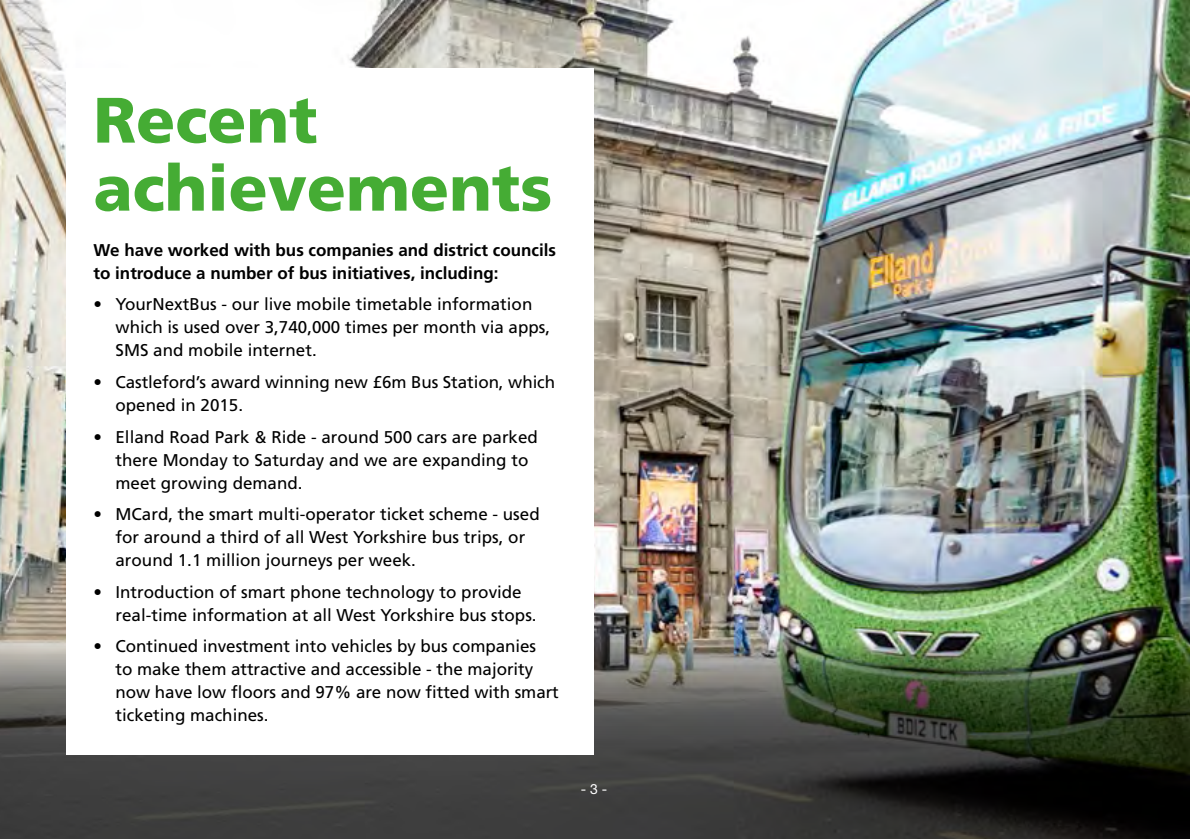
<style>
.page{position:relative;width:1190px;height:839px;background:#fff}
.page>*{position:absolute;margin:0;border:0;box-sizing:border-box;transform-origin:0 0}
.t1{font:900 64px/68px "Frutiger";color:#45ac34}
.t2{font:17px/23px "Frutiger";color:#000}
.t3{font:700 17px/23px "Frutiger";color:#000}
.t4{font:14px "Helvetica Neue LT";color:#fff}
</style>
<div class="page">
<img style="left:0;top:0;width:1189px;height:641px">
<svg style="left:0;top:641px;width:1190px;height:197px;background:#3e423a"></svg>
<div style="left:67px;top:68px;width:527px;height:686px;background:#fff"></div>
<h1 class="t1" style="left:93px;top:85px;width:460px">Recent achievements</h1>
<p class="t3" style="left:93px;top:238px;width:464px">We have worked with bus companies and district councils to introduce a number of bus initiatives, including:</p>
<p class="t2" style="left:115px;top:293px;width:436px;text-indent:-22px">• YourNextBus - our live mobile timetable information which is used over 3,740,000 times per month via apps,<br>SMS and mobile internet.</p>
<p class="t2" style="left:115px;top:370px;width:441px;text-indent:-22px">• Castleford’s award winning new £6m Bus Station, which opened in 2015.</p>
<p class="t2" style="left:115px;top:425px;width:424px;text-indent:-22px">• Elland Road Park &amp; Ride - around 500 cars are parked there Monday to Saturday and we are expanding to meet growing demand.</p>
<p class="t2" style="left:115px;top:502px;width:426px;text-indent:-22px">• MCard, the smart multi-operator ticket scheme - used for around a third of all West Yorkshire bus trips, or around 1.1 million journeys per week.</p>
<p class="t2" style="left:115px;top:580px;width:423px;text-indent:-22px">• Introduction of smart phone technology to provide real-time information at all West Yorkshire bus stops.</p>
<p class="t2" style="left:115px;top:634px;width:445px;text-indent:-22px">• Continued investment into vehicles by bus companies<br>to make them attractive and accessible - the majority now have low floors and 97% are now fitted with smart ticketing machines.</p>
<p class="t4" style="left:581px;top:780px;width:28px">- 3 -</p>
</div>
